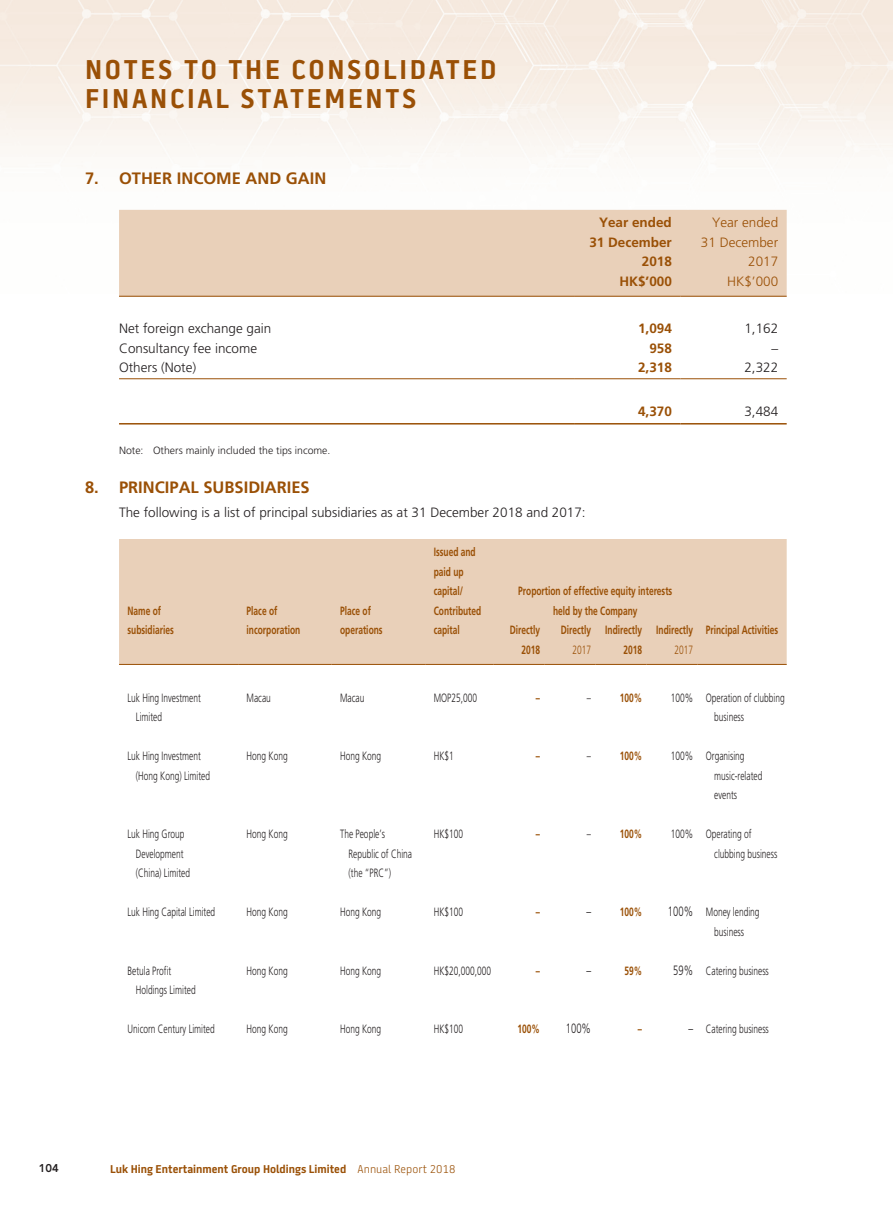
<style>
.page{position:relative;width:893px;height:1212px;background:#fff}
.page>*{position:absolute;margin:0;border:0;box-sizing:border-box;transform-origin:0 0}
.t1{font:700 27px/28.5px "Battersea";letter-spacing:.1em;color:#9a5006}
._01_H1{font:700 16.5px "Frutiger LT Std";color:#9a5006}
._50_Table_txt{font:300 13.5px "Frutiger LT Std";color:#231f20}
._00_txt{font:300 13.5px "Frutiger LT Std";color:#231f20}
._50_Table_txt-2{font:700 13.5px "Frutiger LT Std";color:#9a5006}
._50_Table_txt-3{font:300 13.5px "Frutiger LT Std";color:#9a5006}
._50_Table_txt-4{font:300 13.5px "Frutiger LT Std";color:#231f20;scale:.7 1}
._50_Table_txt-5{font:300 12px "Frutiger LT Std";color:#231f20;scale:.7 1}
._50_Table_txt-6{font:700 12px/19.5px "Frutiger LT Std";color:#9a5006;scale:.7 1}
._50_Table_txt-7{font:300 12px "Frutiger LT Std";color:#9a5006;scale:.7 1}
.t2{font:700 11.25px "Battersea";color:#9a5006}
.t3{font:800 11.25px "Avenir LT Std";color:#231f20}
._06_Notes{font:300 10.5px "Frutiger LT Std";color:#231f20}
.s1{font-weight:300}
</style>
<div class="page">
<img style="left:0;top:0;width:893px;height:425px">
<div style="left:119px;top:210px;width:668px;height:86px;background:#e9d0b9"></div>
<hr style="left:119px;top:296px;width:455px;height:1px;background:#9a5006">
<hr style="left:574px;top:296px;width:106px;height:1px;background:#9a5006">
<hr style="left:680px;top:296px;width:107px;height:1px;background:#9a5006">
<hr style="left:119px;top:378px;width:455px;height:1px;background:#9a5006">
<hr style="left:574px;top:378px;width:106px;height:1px;background:#9a5006">
<hr style="left:680px;top:378px;width:107px;height:1px;background:#9a5006">
<hr style="left:119px;top:423px;width:455px;height:1px;background:#9a5006">
<hr style="left:574px;top:423px;width:106px;height:1px;background:#9a5006">
<hr style="left:680px;top:423px;width:107px;height:1px;background:#9a5006">
<div style="left:119px;top:539px;width:668px;height:125px;background:#e9d0b9"></div>
<hr style="left:119px;top:664px;width:119px;height:1px;background:#9a5006">
<hr style="left:238px;top:664px;width:94px;height:1px;background:#9a5006">
<hr style="left:332px;top:664px;width:93px;height:1px;background:#9a5006">
<hr style="left:425px;top:664px;width:68px;height:1px;background:#9a5006">
<hr style="left:493px;top:664px;width:51px;height:1px;background:#9a5006">
<hr style="left:544px;top:664px;width:51px;height:1px;background:#9a5006">
<hr style="left:595px;top:664px;width:51px;height:1px;background:#9a5006">
<hr style="left:646px;top:664px;width:51px;height:1px;background:#9a5006">
<hr style="left:697px;top:664px;width:90px;height:1px;background:#9a5006">
<h1 class="t1" style="left:85px;top:55px;width:413px">NOTES TO THE CONSOLIDATED<br>FINANCIAL STATEMENTS</h1>
<p class="_01_H1" style="left:85px;top:168px;width:243px">7. OTHER INCOME AND GAIN</p>
<p class="_50_Table_txt-2" style="left:599px;top:214px;width:74px">Year ended</p>
<p class="_50_Table_txt-3" style="left:712px;top:215px;width:68px">Year ended</p>
<p class="_50_Table_txt-2" style="left:589px;top:234px;width:84px">31 December</p>
<p class="_50_Table_txt-3" style="left:701px;top:234px;width:79px">31 December</p>
<p class="_50_Table_txt-2" style="left:642px;top:253px;width:32px">2018</p>
<p class="_50_Table_txt-3" style="left:748px;top:254px;width:32px">2017</p>
<p class="_50_Table_txt-2" style="left:619px;top:273px;width:54px">HK$’000</p>
<p class="_50_Table_txt-3" style="left:727px;top:273px;width:53px">HK$’000</p>
<p class="_50_Table_txt" style="left:119px;top:321px;width:154px">Net foreign exchange gain</p>
<p class="_50_Table_txt-2" style="left:638px;top:321px;width:35px">1,094</p>
<p class="_50_Table_txt" style="left:744px;top:321px;width:35px">1,162</p>
<p class="_50_Table_txt" style="left:119px;top:340px;width:140px">Consultancy fee income</p>
<p class="_50_Table_txt-2" style="left:649px;top:340px;width:24px">958</p>
<p class="_50_Table_txt" style="left:771px;top:340px;width:8px">–</p>
<p class="_50_Table_txt" style="left:119px;top:360px;width:79px">Others (Note)</p>
<p class="_50_Table_txt-2" style="left:638px;top:360px;width:35px">2,318</p>
<p class="_50_Table_txt" style="left:744px;top:360px;width:35px">2,322</p>
<p class="_50_Table_txt-2" style="left:638px;top:403px;width:35px">4,370</p>
<p class="_50_Table_txt" style="left:744px;top:403px;width:35px">3,484</p>
<p class="_06_Notes" style="left:119px;top:445px;width:213px">Note: Others mainly included the tips income.</p>
<p class="_01_H1" style="left:85px;top:478px;width:226px">8. PRINCIPAL SUBSIDIARIES</p>
<p class="_00_txt" style="left:119px;top:505px;width:468px">The following is a list of principal subsidiaries as at 31 December 2018 and 2017:</p>
<p class="_50_Table_txt-6" style="left:128px;top:601px;width:50px">Name of</p>
<p class="_50_Table_txt-6" style="left:247px;top:601px;width:46px">Place of</p>
<p class="_50_Table_txt-6" style="left:340px;top:601px;width:46px">Place of</p>
<p class="_50_Table_txt-6" style="left:434px;top:543px;width:70px">Issued and paid up capital/<br>Contributed</p>
<p class="_50_Table_txt-6" style="left:518px;top:582px;width:222px">Proportion of effective equity interests</p>
<p class="_50_Table_txt-6" style="left:553px;top:601px;width:122px">held by the Company</p>
<p class="_50_Table_txt-6" style="left:128px;top:621px;width:68px">subsidiaries</p>
<p class="_50_Table_txt-6" style="left:247px;top:621px;width:78px">incorporation</p>
<p class="_50_Table_txt-6" style="left:340px;top:621px;width:62px">operations</p>
<p class="_50_Table_txt-6" style="left:434px;top:621px;width:39px">capital</p>
<p class="_50_Table_txt-6" style="left:510px;top:621px;width:45px">Directly</p>
<p class="_50_Table_txt-6" style="left:561px;top:621px;width:45px">Directly</p>
<p class="_50_Table_txt-6" style="left:605px;top:621px;width:54px">Indirectly</p>
<p class="_50_Table_txt-6" style="left:656px;top:621px;width:54px">Indirectly</p>
<p class="_50_Table_txt-6" style="left:706px;top:621px;width:105px">Principal Activities</p>
<p class="_50_Table_txt-6" style="left:521px;top:640px;width:28px">2018</p>
<p class="_50_Table_txt-7" style="left:572px;top:643px;width:28px">2017</p>
<p class="_50_Table_txt-6" style="left:623px;top:640px;width:28px">2018</p>
<p class="_50_Table_txt-7" style="left:674px;top:643px;width:28px">2017</p>
<p class="_50_Table_txt-5" style="left:128px;top:691px;width:106px">Luk Hing Investment</p>
<p class="_50_Table_txt-5" style="left:136px;top:710px;width:39px">Limited</p>
<p class="_50_Table_txt-5" style="left:247px;top:691px;width:36px">Macau</p>
<p class="_50_Table_txt-5" style="left:340px;top:691px;width:36px">Macau</p>
<p class="_50_Table_txt-5" style="left:434px;top:691px;width:64px">MOP25,000</p>
<p class="_50_Table_txt-6" style="left:536px;top:688px;width:7px">–</p>
<p class="_50_Table_txt-5" style="left:587px;top:691px;width:7px">–</p>
<p class="_50_Table_txt-6" style="left:620px;top:688px;width:34px">100%</p>
<p class="_50_Table_txt-5" style="left:671px;top:691px;width:34px">100%</p>
<p class="_50_Table_txt-5" style="left:706px;top:691px;width:114px">Operation of clubbing</p>
<p class="_50_Table_txt-5" style="left:714px;top:710px;width:44px">business</p>
<p class="_50_Table_txt-5" style="left:128px;top:749px;width:106px">Luk Hing Investment</p>
<p class="_50_Table_txt-5" style="left:136px;top:769px;width:108px">(Hong Kong) Limited</p>
<p class="_50_Table_txt-5" style="left:128px;top:827px;width:83px">Luk Hing Group</p>
<p class="_50_Table_txt-5" style="left:136px;top:847px;width:70px">Development</p>
<p class="_50_Table_txt-5" style="left:136px;top:866px;width:79px">(China) Limited</p>
<p class="_50_Table_txt-5" style="left:247px;top:749px;width:60px">Hong Kong</p>
<p class="_50_Table_txt-5" style="left:340px;top:749px;width:60px">Hong Kong</p>
<p class="_50_Table_txt-5" style="left:434px;top:749px;width:30px">HK$1</p>
<p class="_50_Table_txt-6" style="left:536px;top:746px;width:7px">–</p>
<p class="_50_Table_txt-5" style="left:587px;top:749px;width:7px">–</p>
<p class="_50_Table_txt-6" style="left:620px;top:746px;width:34px">100%</p>
<p class="_50_Table_txt-5" style="left:671px;top:749px;width:34px">100%</p>
<p class="_50_Table_txt-5" style="left:706px;top:749px;width:57px">Organising</p>
<p class="_50_Table_txt-5" style="left:714px;top:769px;width:70px">music-related</p>
<p class="_50_Table_txt-5" style="left:714px;top:788px;width:34px">events</p>
<p class="_50_Table_txt-5" style="left:247px;top:827px;width:60px">Hong Kong</p>
<p class="_50_Table_txt-5" style="left:340px;top:827px;width:66px">The People’s</p>
<p class="_50_Table_txt-5" style="left:349px;top:847px;width:92px">Republic of China</p>
<p class="_50_Table_txt-5" style="left:349px;top:866px;width:62px">(the “PRC”)</p>
<p class="_50_Table_txt-5" style="left:434px;top:827px;width:44px">HK$100</p>
<p class="_50_Table_txt-6" style="left:536px;top:824px;width:7px">–</p>
<p class="_50_Table_txt-5" style="left:587px;top:827px;width:7px">–</p>
<p class="_50_Table_txt-6" style="left:620px;top:824px;width:34px">100%</p>
<p class="_50_Table_txt-5" style="left:671px;top:827px;width:34px">100%</p>
<p class="_50_Table_txt-5" style="left:706px;top:827px;width:67px">Operating of</p>
<p class="_50_Table_txt-5" style="left:714px;top:847px;width:92px">clubbing business</p>
<p class="_50_Table_txt-5" style="left:128px;top:905px;width:127px">Luk Hing Capital Limited</p>
<p class="_50_Table_txt-5" style="left:247px;top:905px;width:60px">Hong Kong</p>
<p class="_50_Table_txt-5" style="left:340px;top:905px;width:60px">Hong Kong</p>
<p class="_50_Table_txt-5" style="left:434px;top:905px;width:44px">HK$100</p>
<p class="_50_Table_txt-6" style="left:536px;top:902px;width:7px">–</p>
<p class="_50_Table_txt-4" style="left:586px;top:904px;width:8px">–</p>
<p class="_50_Table_txt-6" style="left:620px;top:902px;width:34px">100%</p>
<p class="_50_Table_txt-4" style="left:668px;top:904px;width:38px">100%</p>
<p class="_50_Table_txt-5" style="left:706px;top:905px;width:78px">Money lending</p>
<p class="_50_Table_txt-5" style="left:714px;top:925px;width:44px">business</p>
<p class="_50_Table_txt-5" style="left:128px;top:964px;width:64px">Betula Profit</p>
<p class="_50_Table_txt-5" style="left:136px;top:983px;width:87px">Holdings Limited</p>
<p class="_50_Table_txt-5" style="left:247px;top:964px;width:60px">Hong Kong</p>
<p class="_50_Table_txt-5" style="left:340px;top:964px;width:60px">Hong Kong</p>
<p class="_50_Table_txt-5" style="left:434px;top:964px;width:84px">HK$20,000,000</p>
<p class="_50_Table_txt-6" style="left:536px;top:961px;width:7px">–</p>
<p class="_50_Table_txt-4" style="left:586px;top:962px;width:8px">–</p>
<p class="_50_Table_txt-6" style="left:624px;top:961px;width:27px">59%</p>
<p class="_50_Table_txt-4" style="left:673px;top:962px;width:30px">59%</p>
<p class="_50_Table_txt-5" style="left:706px;top:964px;width:92px">Catering business</p>
<p class="_50_Table_txt-5" style="left:128px;top:1022px;width:126px">Unicorn Century Limited</p>
<p class="_50_Table_txt-5" style="left:247px;top:1022px;width:60px">Hong Kong</p>
<p class="_50_Table_txt-5" style="left:340px;top:1022px;width:60px">Hong Kong</p>
<p class="_50_Table_txt-5" style="left:434px;top:1022px;width:44px">HK$100</p>
<p class="_50_Table_txt-6" style="left:518px;top:1019px;width:34px">100%</p>
<p class="_50_Table_txt-4" style="left:566px;top:1021px;width:38px">100%</p>
<p class="_50_Table_txt-6" style="left:638px;top:1019px;width:7px">–</p>
<p class="_50_Table_txt-4" style="left:688px;top:1021px;width:8px">–</p>
<p class="_50_Table_txt-5" style="left:706px;top:1022px;width:92px">Catering business</p>
<p class="t3" style="left:39px;top:1162px;width:21px">104</p>
<p class="t2" style="left:110px;top:1162px;width:347px">Luk Hing Entertainment Group Holdings Limited <span class="s1">Annual Report 2018</span></p>
</div>
